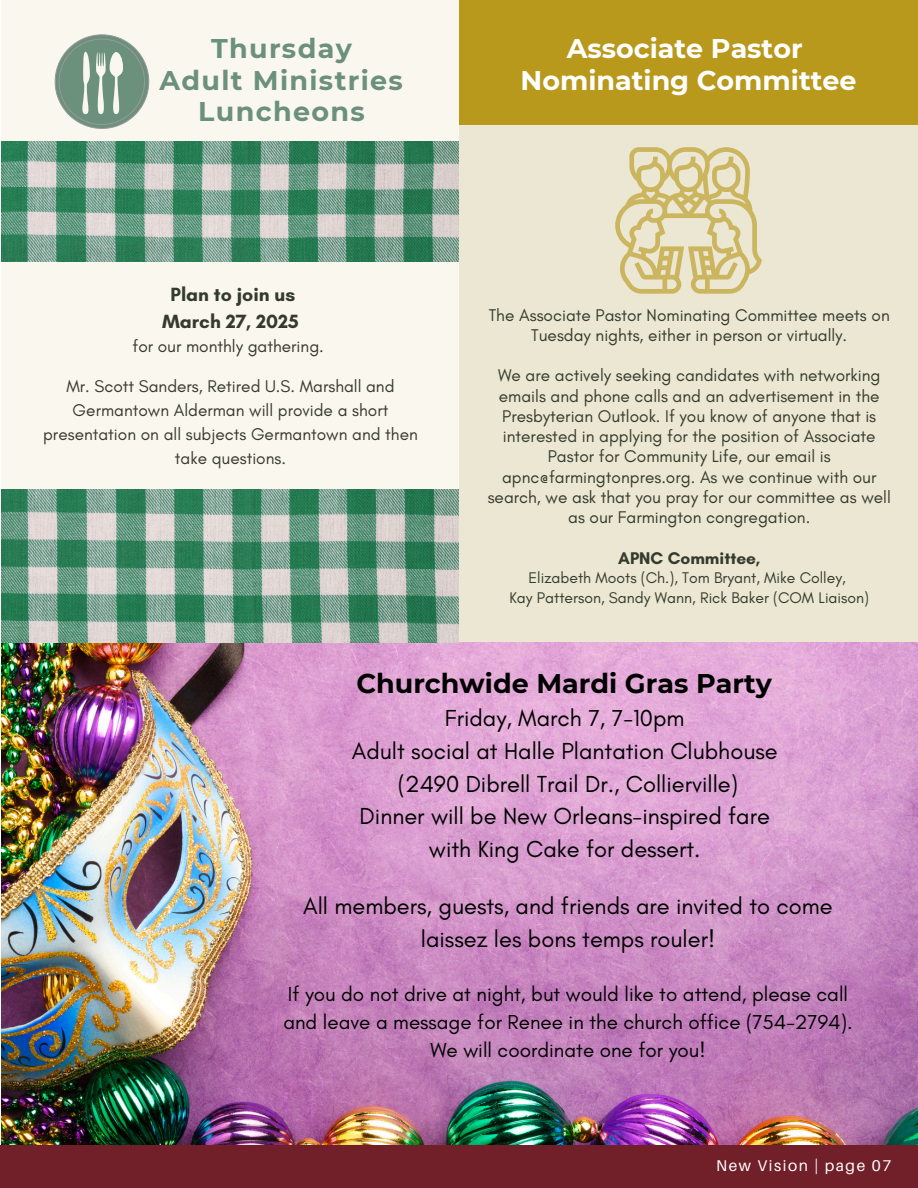
<style>
.page{position:relative;width:918px;height:1188px;background:#fff}
.page>*{position:absolute;margin:0;border:0;box-sizing:border-box;transform-origin:0 0}
.t1{font:700 27px/31.5px "Montserrat";color:#fff;text-align:center}
.t2{font:700 27px/31.5px "Montserrat";letter-spacing:.05em;color:#6b907c;text-align:center}
.t3{font:700 27px "Montserrat";color:#000}
.t4{font:23.7px/32.7px "Glacial Indifference";color:#000;text-align:center}
.t5{font:20.55px/28.2px "Glacial Indifference";color:#000;text-align:center}
.t6{font:700 19.5px "Glacial Indifference";color:#343a2d}
.t7{font:17.25px/20.2px "Glacial Indifference";color:#343a2d;text-align:center}
.t8{font:700 17.25px "Glacial Indifference";color:#343a2d}
.t9{font:15.75px "Glacial Indifference";color:#343a2d}
.t10{font:15.6px "Aileron";letter-spacing:.1em;color:#fff}
</style>
<div class="page">
<div style="left:459px;top:92px;width:459px;height:553px;background:#ebe7d2"></div>
<svg style="left:615px;top:147px;width:146px;height:146px"></svg>
<div style="left:459px;top:0;width:459px;height:125px;background:#b9991c"></div>
<div style="left:1px;top:0;width:458px;height:646px;background:#faf7ee"></div>
<svg style="left:55px;top:34px;width:94px;height:95px"></svg>
<img style="left:1px;top:643px;width:917px;height:502px">
<img style="left:1px;top:141px;width:458px;height:121px">
<img style="left:1px;top:490px;width:458px;height:153px">
<div style="left:0;top:1145px;width:918px;height:43px;background:#711f29"></div>
<p class="t2" style="left:159px;top:33px;width:245px">Thursday<br>Adult Ministries<br>Luncheons</p>
<p class="t6" style="left:171px;top:282px;width:126px">Plan to join us</p>
<p class="t6" style="left:162px;top:309px;width:138px">March 27, 2025</p>
<p class="t7" style="left:132px;top:336px;width:193px">for our monthly gathering.</p>
<p class="t7" style="left:43px;top:374px;width:376px;line-height:24px">Mr. Scott Sanders, Retired U.S. Marshall and Germantown Alderman will provide a short presentation on all subjects Germantown and then take questions.</p>
<p class="t1" style="left:521px;top:33px;width:337px">Associate Pastor<br>Nominating Committee</p>
<p class="t7" style="left:489px;top:304px;width:403px">The Associate Pastor Nominating Committee meets on<br>Tuesday nights, either in person or virtually.</p>
<p class="t7" style="left:488px;top:365px;width:405px">We are actively seeking candidates with networking emails and phone calls and an advertisement in the Presbyterian Outlook. If you know of anyone that is interested in applying for the position of Associate Pastor for Community Life, our email is apnc@farmingtonpres.org. As we continue with our search, we ask that you pray for our committee as well as our Farmington congregation.</p>
<p class="t8" style="left:618px;top:547px;width:144px">APNC Committee,</p>
<h1 class="t9" style="left:529px;top:568px;width:319px">Elizabeth Moots (Ch.), Tom Bryant, Mike Colley,</h1>
<p class="t9" style="left:509px;top:588px;width:361px">Kay Patterson, Sandy Wann, Rick Baker (COM Liaison)</p>
<p class="t3" style="left:356px;top:666px;width:417px">Churchwide Mardi Gras Party</p>
<p class="t4" style="left:352px;top:702px;width:427px">Friday, March 7, 7-10pm<br>Adult social at Halle Plantation Clubhouse (2490 Dibrell Trail Dr., Collierville)<br>Dinner will be New Orleans-inspired fare with King Cake for dessert.</p>
<p class="t4" style="left:303px;top:890px;width:531px">All members, guests, and friends are invited to come laissez les bons temps rouler!</p>
<p class="t5" style="left:283px;top:980px;width:571px">If you do not drive at night, but would like to attend, please call and leave a message for Renee in the church office (754-2794).<br>We will coordinate one for you!</p>
<h1 class="t10" style="left:716px;top:1156px;width:177px">New Vision | page 07</h1>
</div>
